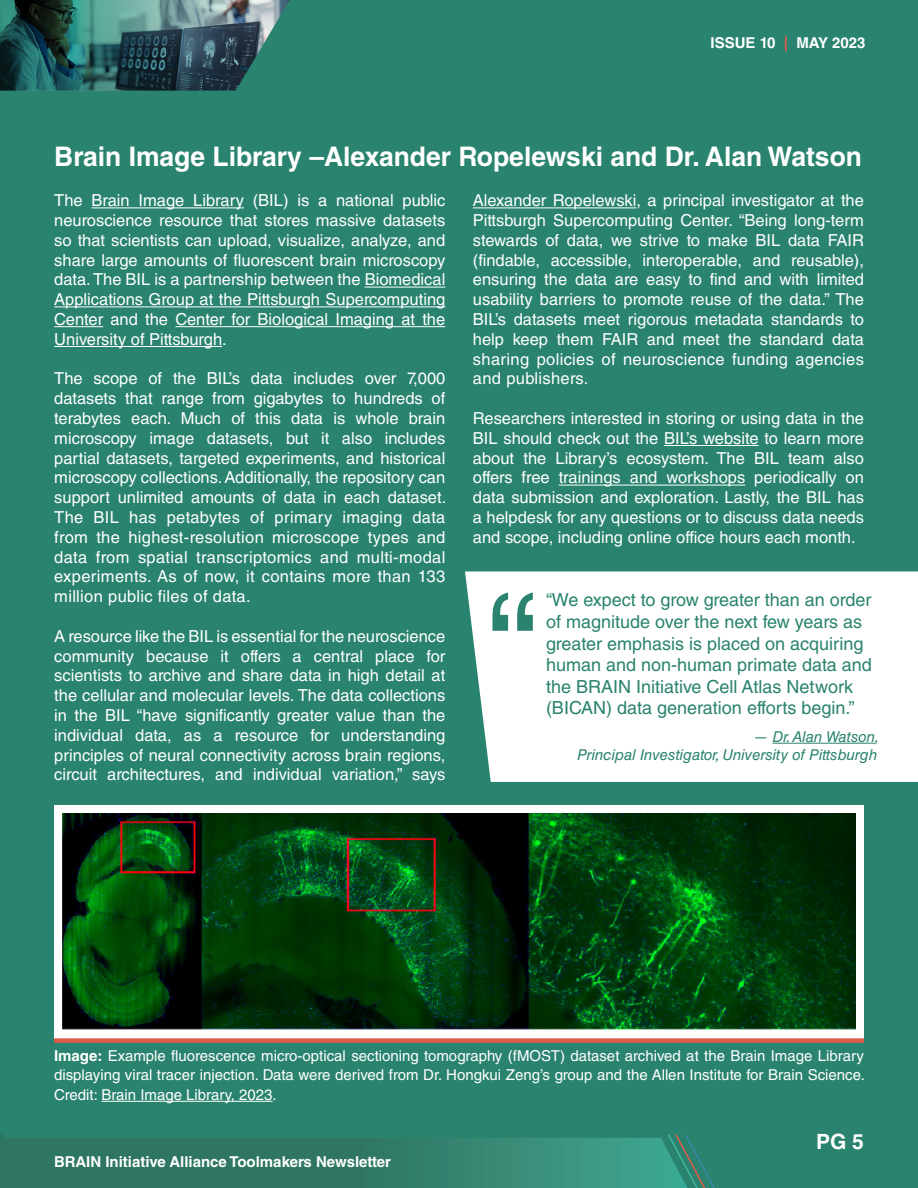
<style>
.page{position:relative;width:918px;height:1188px;background:#29836e}
.page>*{position:absolute;margin:0;border:0;box-sizing:border-box;transform-origin:0 0}
.t1{font:150px "Helvetica LT Std";color:#29836e}
.t2{font:700 27px "Helvetica LT Std";color:#fff}
.t3{font:700 21px "Helvetica LT Std";color:#fff}
.t4{font:18px/21.6px "Helvetica LT Std";color:#29836e}
.t5{font:16.5px/19.8px "Helvetica LT Std";color:#fff;text-align:justify}
.t6{font:15px/19.5px "Helvetica LT Std";color:#fff;text-align:justify}
.t7{font:italic 15px/18px "Helvetica LT Std";color:#29836e;text-align:right}
.t8{font:700 15px "Helvetica LT Std";color:#fff}
.s1{color:#df5b48}
.s2{font-weight:700}
</style>
<div class="page">
<svg style="left:0;top:1134px;width:715px;height:54px"></svg>
<hr style="left:91px;top:207px;width:153px;height:1px;background:#fff">
<hr style="left:365px;top:287px;width:80px;height:1px;background:#fff">
<hr style="left:54px;top:306px;width:391px;height:1px;background:#fff">
<hr style="left:54px;top:326px;width:49px;height:1px;background:#fff">
<hr style="left:175px;top:326px;width:270px;height:1px;background:#fff">
<hr style="left:54px;top:346px;width:168px;height:1px;background:#fff">
<hr style="left:473px;top:207px;width:164px;height:1px;background:#fff">
<hr style="left:664px;top:445px;width:95px;height:1px;background:#fff">
<hr style="left:559px;top:485px;width:186px;height:1px;background:#fff">
<div style="left:465px;top:571px;width:453px;height:211px;background:#fff"></div>
<hr style="left:773px;top:743px;width:102px;height:1px;background:#29836e">
<div style="left:54px;top:806px;width:810px;height:233px;background:#fff"></div>
<hr style="left:101px;top:1101px;width:172px;height:1px;background:#fff">
<div style="left:54px;top:1038px;width:810px;height:5px;background:#df5b48"></div>
<img style="left:62px;top:813px;width:794px;height:216px">
<img style="left:270px;top:0;width:20px;height:33px">
<img style="left:0;top:0;width:270px;height:91px">
<p class="t8" style="left:711px;top:33px;width:157px">ISSUE 10 <span class="s1">|</span> MAY 2023</p>
<p class="t2" style="left:54px;top:140px;width:809px">Brain Image Library –Alexander Ropelewski and Dr. Alan Watson</p>
<p class="t5" style="left:54px;top:191px;width:393px">The Brain Image Library (BIL) is a national public neuroscience resource that stores massive datasets so that scientists can upload, visualize, analyze, and share large amounts of fluorescent brain microscopy data. The BIL is a partnership between the Biomedical Applications Group at the Pittsburgh Supercomputing Center and the Center for Biological Imaging at the University of Pittsburgh.</p>
<p class="t5" style="left:54px;top:369px;width:394px">The scope of the BIL’s data includes over 7,000 datasets that range from gigabytes to hundreds of terabytes each. Much of this data is whole brain microscopy image datasets, but it also includes partial datasets, targeted experiments, and historical microscopy collections. Additionally, the repository can support unlimited amounts of data in each dataset.<br>The BIL has petabytes of primary imaging data from the highest-resolution microscope types and data from spatial transcriptomics and multi-modal experiments. As of now, it contains more than 133 million public files of data.</p>
<p class="t5" style="left:54px;top:626px;width:393px">A resource like the BIL is essential for the neuroscience community because it offers a central place for scientists to archive and share data in high detail at the cellular and molecular levels. The data collections in the BIL “have significantly greater value than the individual data, as a resource for understanding principles of neural connectivity across brain regions, circuit architectures, and individual variation,” says</p>
<p class="t5" style="left:473px;top:191px;width:393px">Alexander Ropelewski, a principal investigator at the Pittsburgh Supercomputing Center. “Being long-term stewards of data, we strive to make BIL data FAIR (findable, accessible, interoperable, and reusable), ensuring the data are easy to find and with limited usability barriers to promote reuse of the data.” The BIL’s datasets meet rigorous metadata standards to help keep them FAIR and meet the standard data sharing policies of neuroscience funding agencies and publishers.</p>
<p class="t5" style="left:473px;top:408px;width:393px">Researchers interested in storing or using data in the BIL should check out the BIL’s website to learn more about the Library’s ecosystem. The BIL team also offers free trainings and workshops periodically on data submission and exploration. Lastly, the BIL has a helpdesk for any questions or to discuss data needs and scope, including online office hours each month.</p>
<p class="t1" style="left:487px;top:562px;width:51px">“</p>
<p class="t4" style="left:546px;top:589px;width:327px">“We expect to grow greater than an order of magnitude over the next few years as greater emphasis is placed on acquiring human and non-human primate data and the BRAIN Initiative Cell Atlas Network</p>
<p class="t4" style="left:546px;top:697px;width:310px">(BICAN) data generation efforts begin.”</p>
<p class="t7" style="left:577px;top:727px;width:304px">— Dr. Alan Watson,<br>Principal Investigator, University of Pittsburgh</p>
<p class="t6" style="left:54px;top:1046px;width:812px"><span class="s2">Image:</span> Example fluorescence micro-optical sectioning tomography (fMOST) dataset archived at the Brain Image Library displaying viral tracer injection. Data were derived from Dr. Hongkui Zeng’s group and the Allen Institute for Brain Science.<br>Credit: Brain Image Library, 2023.</p>
<p class="t8" style="left:54px;top:1152px;width:339px">BRAIN Initiative Alliance Toolmakers Newsletter</p>
<p class="t3" style="left:816px;top:1129px;width:49px">PG 5</p>
</div>
